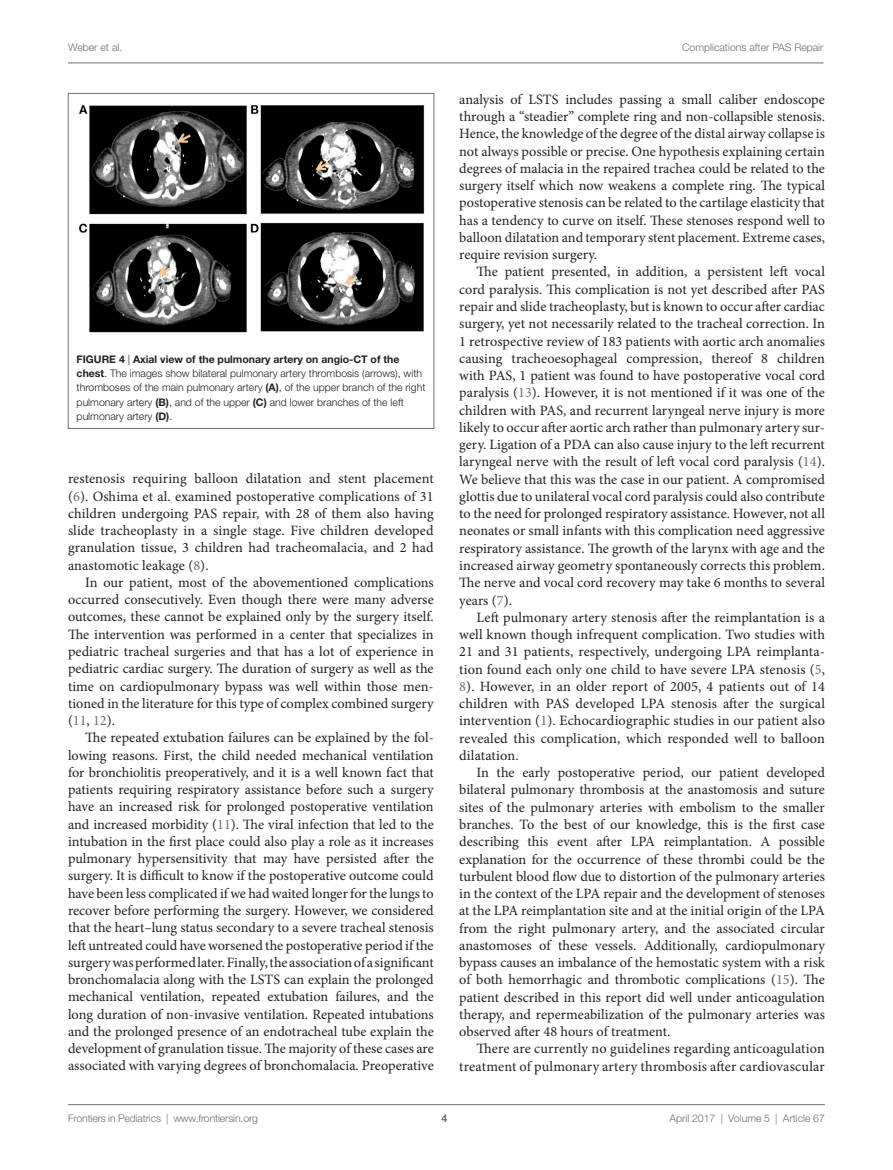
<style>
.page{position:relative;width:893px;height:1170px;background:#fff}
.page>*{position:absolute;margin:0;border:0;box-sizing:border-box;transform-origin:0 0}
.t1{font:14.25px/17.2px "Minion Pro";letter-spacing:.005em;color:#231f20;text-align:justify}
.t2{font:300 10.5px/14.2px "Helvetica Neue LT Std";color:#231f20}
.t3{font:300 10.5px "Helvetica Neue LT Std";color:#6c6d70}
.t4{font:700 10.5px "Helvetica Neue LT Std";color:#6c6d70}
.s1{font-weight:700}
.s2{color:#6c6d70}
</style>
<div class="page">
<img style="left:79px;top:105px;width:345px;height:228px">
<div style="left:68px;top:93px;width:366px;height:335px;border:1px solid #6c6d70"></div>
<hr style="left:68px;top:63px;width:756px;height:1px;background:#6c6d70">
<hr style="left:68px;top:1104px;width:757px;height:1px;background:#6c6d70">
<p class="t3" style="left:68px;top:41px;width:56px">Weber et al.</p>
<p class="t3" style="left:682px;top:41px;width:143px">Complications after PAS Repair</p>
<p class="t2" style="left:77px;top:352px;width:350px"><span class="s1">Figure 4</span> | <span class="s1">Axial view of the pulmonary artery on angio-CT of the chest</span>. The images show bilateral pulmonary artery thrombosis (arrows), with thromboses of the main pulmonary artery <span class="s1">(A)</span>, of the upper branch of the right pulmonary artery <span class="s1">(B)</span>, and of the upper <span class="s1">(C)</span> and lower branches of the left pulmonary artery <span class="s1">(D)</span>.</p>
<p class="t1" style="left:68px;top:470px;width:367px">restenosis requiring balloon dilatation and stent placement (<span class="s2">6</span>). Oshima et al. examined postoperative complications of 31 children undergoing PAS repair, with 28 of them also having slide tracheoplasty in a single stage. Five children developed granulation tissue, 3 children had tracheomalacia, and 2 had anastomotic leakage (<span class="s2">8</span>).</p>
<p class="t1" style="left:68px;top:573px;width:367px;text-indent:17px">In our patient, most of the abovementioned complications occurred consecutively. Even though there were many adverse outcomes, these cannot be explained only by the surgery itself.<br>The intervention was performed in a center that specializes in pediatric tracheal surgeries and that has a lot of experience in pediatric cardiac surgery. The duration of surgery as well as the time on cardiopulmonary bypass was well within those men&shy;tioned in the literature for this type of complex combined surgery (<span class="s2">11</span>, <span class="s2">12</span>).</p>
<p class="t1" style="left:68px;top:729px;width:367px;text-indent:17px">The repeated extubation failures can be explained by the fol&shy;lowing reasons. First, the child needed mechanical ventilation for bronchiolitis preoperatively, and it is a well known fact that patients requiring respiratory assistance before such a surgery have an increased risk for prolonged postoperative ventilation and increased morbidity (<span class="s2">11</span>). The viral infection that led to the intubation in the first place could also play a role as it increases pulmonary hypersensitivity that may have persisted after the surgery. It is difficult to know if the postoperative outcome could have been less complicated if we had waited longer for the lungs to recover before performing the surgery. However, we considered that the heart–lung status secondary to a severe tracheal stenosis left untreated could have worsened the postoperative period if the surgery was performed later. Finally, the association of a significant bronchomalacia along with the LSTS can explain the prolonged mechanical ventilation, repeated extubation failures, and the long duration of non-invasive ventilation. Repeated intubations and the prolonged presence of an endotracheal tube explain the development of granulation tissue. The majority of these cases are associated with varying degrees of bronchomalacia. Preoperative</p>
<p class="t1" style="left:459px;top:91px;width:367px">analysis of LSTS includes passing a small caliber endoscope through a “steadier” complete ring and non-collapsible stenosis.<br>Hence, the knowledge of the degree of the distal airway collapse is not always possible or precise. One hypothesis explaining certain degrees of malacia in the repaired trachea could be related to the surgery itself which now weakens a complete ring. The typical postoperative stenosis can be related to the cartilage elasticity that has a tendency to curve on itself. These stenoses respond well to balloon dilatation and temporary stent placement. Extreme cases, require revision surgery.</p>
<p class="t1" style="left:459px;top:263px;width:367px;text-indent:17px">The patient presented, in addition, a persistent left vocal cord paralysis. This complication is not yet described after PAS repair and slide tracheoplasty, but is known to occur after cardiac surgery, yet not necessarily related to the tracheal correction. In 1 retrospective review of 183 patients with aortic arch anomalies causing tracheoesophageal compression, thereof 8 children with PAS, 1 patient was found to have postoperative vocal cord paralysis (<span class="s2">13</span>). However, it is not mentioned if it was one of the children with PAS, and recurrent laryngeal nerve injury is more likely to occur after aortic arch rather than pulmonary artery sur&shy;gery. Ligation of a PDA can also cause injury to the left recurrent laryngeal nerve with the result of left vocal cord paralysis (<span class="s2">14</span>).<br>We believe that this was the case in our patient. A compromised glottis due to unilateral vocal cord paralysis could also contribute to the need for prolonged respiratory assistance. However, not all neonates or small infants with this complication need aggressive respiratory assistance. The growth of the larynx with age and the increased airway geometry spontaneously corrects this problem.<br>The nerve and vocal cord recovery may take 6 months to several years (<span class="s2">7</span>).</p>
<p class="t1" style="left:459px;top:608px;width:367px;text-indent:17px">Left pulmonary artery stenosis after the reimplantation is a well known though infrequent complication. Two studies with 21 and 31 patients, respectively, undergoing LPA reimplanta&shy;tion found each only one child to have severe LPA stenosis (<span class="s2">5</span>, <span class="s2">8</span>). However, in an older report of 2005, 4 patients out of 14 children with PAS developed LPA stenosis after the surgical intervention (<span class="s2">1</span>). Echocardiographic studies in our patient also revealed this complication, which responded well to balloon dilatation.</p>
<p class="t1" style="left:459px;top:764px;width:367px;text-indent:17px">In the early postoperative period, our patient developed bilateral pulmonary thrombosis at the anastomosis and suture sites of the pulmonary arteries with embolism to the smaller branches. To the best of our knowledge, this is the first case describing this event after LPA reimplantation. A possible explanation for the occurrence of these thrombi could be the turbulent blood flow due to distortion of the pulmonary arteries in the context of the LPA repair and the development of stenoses at the LPA reimplantation site and at the initial origin of the LPA from the right pulmonary artery, and the associated circular anastomoses of these vessels. Additionally, cardiopulmonary bypass causes an imbalance of the hemostatic system with a risk of both hemorrhagic and thrombotic complications (<span class="s2">15</span>). The patient described in this report did well under anticoagulation therapy, and repermeabilization of the pulmonary arteries was observed after 48 hours of treatment.</p>
<p class="t1" style="left:459px;top:1040px;width:367px;text-align:right">There are currently no guidelines regarding anticoagulation treatment of pulmonary artery thrombosis after cardiovascular</p>
<p class="t3" style="left:68px;top:1111px;width:191px">Frontiers in Pediatrics | www.frontiersin.org</p>
<p class="t3" style="left:670px;top:1111px;width:157px">April 2017 | Volume 5 | Article 67</p>
<p class="t4" style="left:441px;top:1111px;width:7px">4</p>
</div>
